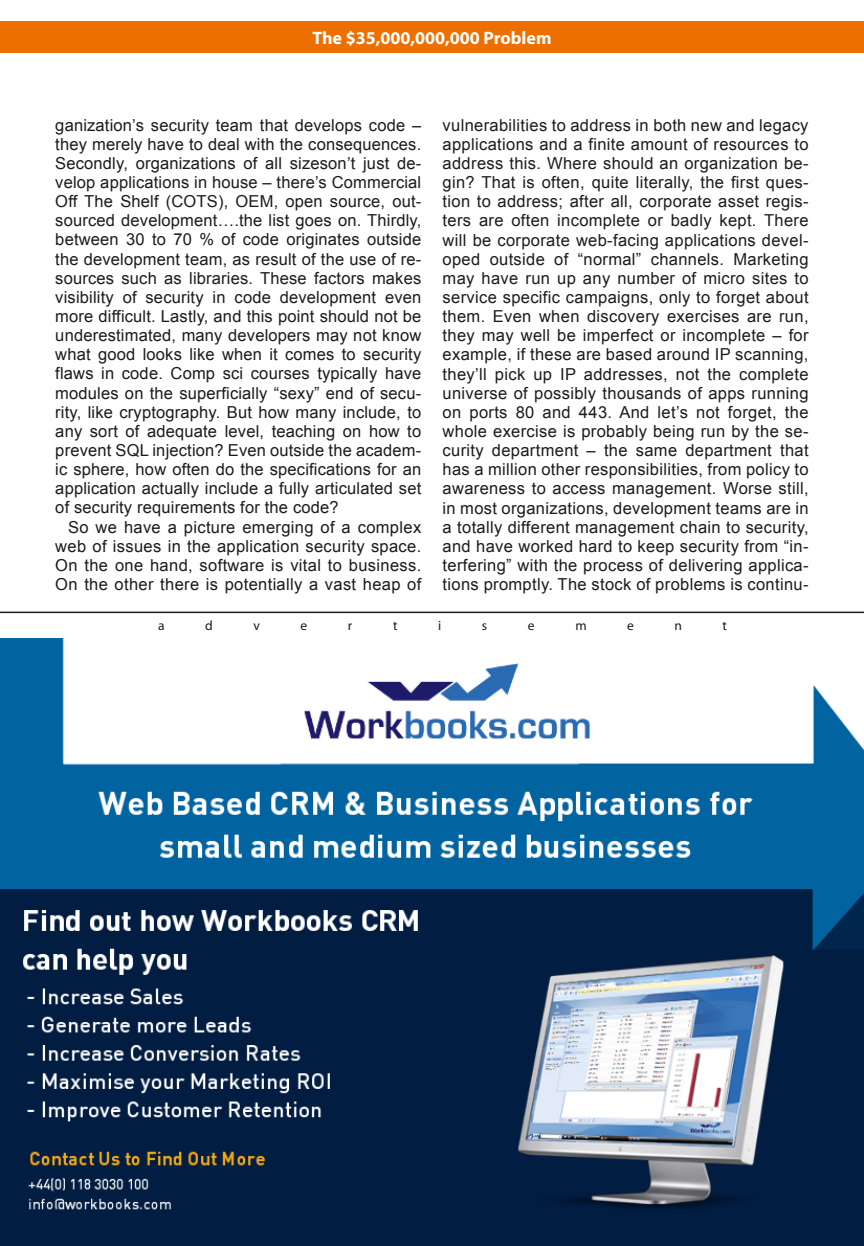
<style>
.page{position:relative;width:864px;height:1246px;background:#fff}
.page>*{position:absolute;margin:0;border:0;box-sizing:border-box;transform-origin:0 0}
.t1{font:700 18px "Myriad Pro";color:#fff}
.t2{font:16.5px/19.2px "Arial";letter-spacing:.02em;color:#1b1c20;text-align:justify}
.t3{font:13.5px "Myriad Pro";color:#1b1c20}
</style>
<div class="page">
<div style="left:0;top:21px;width:863px;height:32px;background:#ed6f00"></div>
<img style="left:0;top:638px;width:863px;height:608px">
<hr style="left:0;top:612px;width:863px;height:1px;background:#1b1c20">
<p class="t1" style="left:312px;top:26px;width:240px">The $35,000,000,000 Problem</p>
<p class="t2" style="left:55px;top:115px;width:367px">ganization’s security team that develops code – they merely have to deal with the consequences.<br>Secondly, organizations of all sizeson’t just de&shy;velop applications in house – there’s Commercial Off The Shelf (COTS), OEM, open source, out&shy;sourced development….the list goes on. Thirdly, between 30 to 70 % of code originates outside the development team, as result of the use of re&shy;sources such as libraries. These factors makes visibility of security in code development even more difficult. Lastly, and this point should not be underestimated, many developers may not know what good looks like when it comes to security flaws in code. Comp sci courses typically have modules on the superficially “sexy” end of secu&shy;rity, like cryptography. But how many include, to any sort of adequate level, teaching on how to prevent SQL injection? Even outside the academ&shy;ic sphere, how often do the specifications for an application actually include a fully articulated set of security requirements for the code?</p>
<p class="t2" style="left:55px;top:517px;width:367px;text-indent:13px">So we have a picture emerging of a complex web of issues in the application security space.<br>On the one hand, software is vital to business.<br>On the other there is potentially a vast heap of</p>
<p class="t2" style="left:442px;top:115px;width:367px">vulnerabilities to address in both new and legacy applications and a finite amount of resources to address this. Where should an organization be&shy;gin? That is often, quite literally, the first ques&shy;tion to address; after all, corporate asset regis&shy;ters are often incomplete or badly kept. There will be corporate web-facing applications devel&shy;oped outside of “normal” channels. Marketing may have run up any number of micro sites to service specific campaigns, only to forget about them. Even when discovery exercises are run, they may well be imperfect or incomplete – for example, if these are based around IP scanning, they’ll pick up IP addresses, not the complete universe of possibly thousands of apps running on ports 80 and 443. And let’s not forget, the whole exercise is probably being run by the se&shy;curity department – the same department that has a million other responsibilities, from policy to awareness to access management. Worse still, in most organizations, development teams are in a totally different management chain to security, and have worked hard to keep security from “in&shy;terfering” with the process of delivering applica&shy;tions promptly. The stock of problems is continu-</p>
<p class="t3" style="left:158px;top:617px;width:8px">a</p>
<p class="t3" style="left:205px;top:617px;width:9px">d</p>
<p class="t3" style="left:253px;top:617px;width:8px">v</p>
<p class="t3" style="left:300px;top:617px;width:8px">e</p>
<p class="t3" style="left:348px;top:617px;width:6px">r</p>
<p class="t3" style="left:393px;top:617px;width:6px">t</p>
<p class="t3" style="left:438px;top:617px;width:5px">i</p>
<p class="t3" style="left:481px;top:617px;width:7px">s</p>
<p class="t3" style="left:527px;top:617px;width:8px">e</p>
<p class="t3" style="left:575px;top:617px;width:13px">m</p>
<p class="t3" style="left:627px;top:617px;width:8px">e</p>
<p class="t3" style="left:674px;top:617px;width:9px">n</p>
<p class="t3" style="left:722px;top:617px;width:6px">t</p>
</div>
